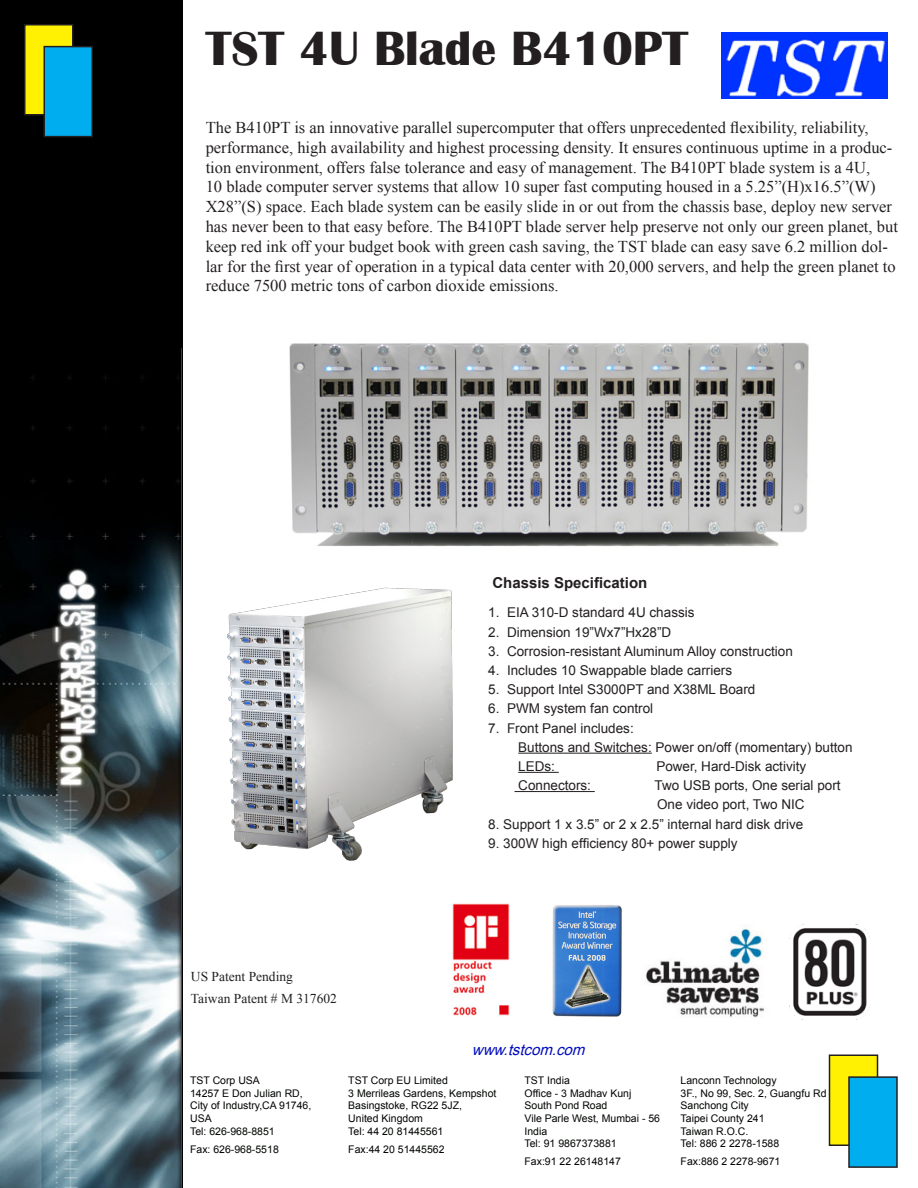
<style>
.page{position:relative;width:918px;height:1188px;background:#fff}
.page>*{position:absolute;margin:0;border:0;box-sizing:border-box;transform-origin:0 0}
.t1{font:700 49.5px "Britannic";color:#231f20}
.t2{font:16.5px/19.8px "Times New Roman";color:#231f20}
.t3{font:700 15px "Arial";color:#231f20}
.t4{font:italic 15px "Arial";color:#000cbd}
.t5{font:13.5px "Arial";color:#231f20}
.t6{font:13.5px "Times New Roman";color:#231f20}
.t7{font:10.5px "Arial";color:#000500}
</style>
<div class="page">
<img style="left:289px;top:342px;width:520px;height:205px">
<div style="left:0;top:0;width:183px;height:1187px;background:#000"></div>
<div style="left:25px;top:25px;width:48px;height:90px;background:#fff101"></div>
<div style="left:24px;top:24px;width:50px;height:92px;border:2px solid #231f20"></div>
<div style="left:44px;top:47px;width:48px;height:90px;background:#00aeef"></div>
<div style="left:44px;top:46px;width:49px;height:91px;border:2px solid #231f20"></div>
<div style="left:830px;top:1055px;width:48px;height:90px;background:#fff101"></div>
<div style="left:829px;top:1054px;width:49px;height:92px;border:2px solid #231f20"></div>
<div style="left:849px;top:1077px;width:48px;height:90px;background:#00aeef"></div>
<div style="left:848px;top:1076px;width:50px;height:92px;border:2px solid #231f20"></div>
<img style="left:721px;top:32px;width:166px;height:67px">
<img style="left:0;top:348px;width:182px;height:840px">
<hr style="left:518px;top:753px;width:134px;height:1px;background:#231f20">
<hr style="left:518px;top:772px;width:41px;height:1px;background:#231f20">
<hr style="left:515px;top:791px;width:80px;height:1px;background:#231f20">
<img style="left:227px;top:587px;width:226px;height:274px">
<img style="left:790px;top:924px;width:80px;height:96px">
<img style="left:646px;top:927px;width:118px;height:91px">
<img style="left:552px;top:905px;width:70px;height:112px">
<img style="left:452px;top:903px;width:58px;height:113px">
<p class="t1" style="left:206px;top:21px;width:484px">TST 4U Blade B410PT</p>
<p class="t2" style="left:206px;top:117px;width:694px">The B410PT is an innovative parallel supercomputer that offers unprecedented flexibility, reliability, performance, high availability and highest processing density. It ensures continuous uptime in a produc&shy;tion environment, offers false tolerance and easy of management. The B410PT blade system is a 4U,<br>10 blade computer server systems that allow 10 super fast computing housed in a 5.25”(H)x16.5”(W)<br>X28”(S) space. Each blade system can be easily slide in or out from the chassis base, deploy new server has never been to that easy before. The B410PT blade server help preserve not only our green planet, but keep red ink off your budget book with green cash saving, the TST blade can easy save 6.2 million dol&shy;lar for the first year of operation in a typical data center with 20,000 servers, and help the green planet to reduce 7500 metric tons of carbon dioxide emissions.</p>
<p class="t3" style="left:492px;top:573px;width:157px">Chassis Specification</p>
<p class="t5" style="left:488px;top:604px;width:208px">1. EIA 310-D standard 4U chassis</p>
<p class="t5" style="left:488px;top:623px;width:185px">2. Dimension 19”Wx7”Hx28”D</p>
<p class="t5" style="left:488px;top:642px;width:306px">3. Corrosion-resistant Aluminum Alloy construction</p>
<p class="t5" style="left:488px;top:661px;width:245px">4. Includes 10 Swappable blade carriers</p>
<p class="t5" style="left:488px;top:681px;width:269px">5. Support Intel S3000PT and X38ML Board</p>
<p class="t5" style="left:488px;top:700px;width:167px">6. PWM system fan control</p>
<p class="t5" style="left:488px;top:719px;width:147px">7. Front Panel includes:</p>
<p class="t5" style="left:518px;top:738px;width:336px">Buttons and Switches: Power on/off (momentary) button</p>
<p class="t5" style="left:518px;top:757px;width:38px">LEDs:</p>
<p class="t5" style="left:656px;top:757px;width:151px">Power, Hard-Disk activity</p>
<p class="t5" style="left:518px;top:777px;width:74px">Connectors:</p>
<p class="t5" style="left:655px;top:777px;width:188px">Two USB ports, One serial port</p>
<p class="t5" style="left:657px;top:796px;width:149px">One video port, Two NIC</p>
<p class="t5" style="left:488px;top:815px;width:317px">8. Support 1 x 3.5” or 2 x 2.5” internal hard disk drive</p>
<p class="t5" style="left:488px;top:834px;width:251px">9. 300W high efficiency 80+ power supply</p>
<p class="t6" style="left:191px;top:968px;width:104px">US Patent Pending</p>
<p class="t6" style="left:191px;top:989px;width:148px">Taiwan Patent # M 317602</p>
<p class="t7" style="left:190px;top:1074px;width:71px">TST Corp USA</p>
<p class="t7" style="left:190px;top:1086px;width:114px">14257 E Don Julian RD,</p>
<p class="t7" style="left:190px;top:1099px;width:123px">City of Industry,CA 91746,</p>
<p class="t7" style="left:190px;top:1112px;width:23px">USA</p>
<p class="t7" style="left:190px;top:1124px;width:86px">Tel: 626-968-8851</p>
<p class="t7" style="left:190px;top:1142px;width:90px">Fax: 626-968-5518</p>
<p class="t4" style="left:472px;top:1040px;width:119px">www.tstcom.com</p>
<p class="t7" style="left:348px;top:1074px;width:101px">TST Corp EU Limited</p>
<p class="t7" style="left:348px;top:1086px;width:150px">3 Merrileas Gardens, Kempshot</p>
<p class="t7" style="left:348px;top:1099px;width:115px">Basingstoke, RG22 5JZ,</p>
<p class="t7" style="left:348px;top:1112px;width:76px">United Kingdom</p>
<p class="t7" style="left:348px;top:1124px;width:97px">Tel: 44 20 81445561</p>
<p class="t7" style="left:348px;top:1142px;width:98px">Fax:44 20 51445562</p>
<p class="t7" style="left:525px;top:1074px;width:47px">TST India</p>
<p class="t7" style="left:525px;top:1086px;width:108px">Office - 3 Madhav Kunj</p>
<p class="t7" style="left:525px;top:1099px;width:84px">South Pond Road</p>
<p class="t7" style="left:525px;top:1112px;width:137px">Vile Parle West, Mumbai - 56</p>
<p class="t7" style="left:525px;top:1124px;width:24px">India</p>
<p class="t7" style="left:525px;top:1137px;width:94px">Tel: 91 9867373881</p>
<p class="t7" style="left:525px;top:1155px;width:98px">Fax:91 22 26148147</p>
<p class="t7" style="left:681px;top:1074px;width:98px">Lanconn Technology</p>
<p class="t7" style="left:681px;top:1086px;width:147px">3F., No 99, Sec. 2, Guangfu Rd</p>
<p class="t7" style="left:681px;top:1099px;width:70px">Sanchong City</p>
<p class="t7" style="left:681px;top:1112px;width:86px">Taipei County 241</p>
<p class="t7" style="left:681px;top:1124px;width:69px">Taiwan R.O.C.</p>
<p class="t7" style="left:681px;top:1137px;width:100px">Tel: 886 2 2278-1588</p>
<p class="t7" style="left:681px;top:1155px;width:101px">Fax:886 2 2278-9671</p>
</div>
